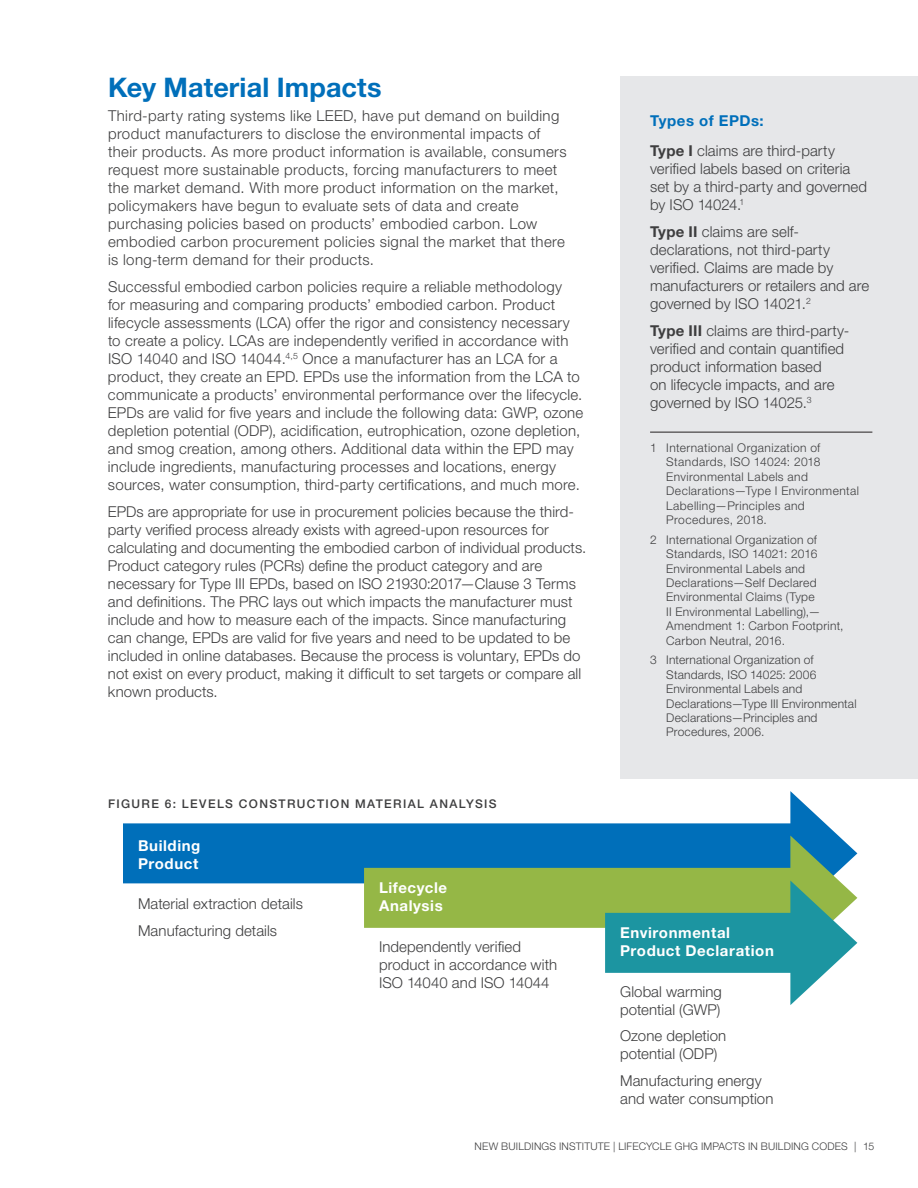
<style>
.page{position:relative;width:918px;height:1188px;background:#fff}
.page>*{position:absolute;margin:0;border:0;box-sizing:border-box;transform-origin:0 0}
.head_1{font:700 27px "Helvetica Neue LT";letter-spacing:.005em;color:#006fba}
.body{font:300 15px/18px "Helvetica Neue LT";letter-spacing:.01em;color:#3e3e3f}
.head_5{font:700 15px/18px "Helvetica Neue LT";letter-spacing:.04em;color:#fff}
.head_5-2{font:700 15px "Helvetica Neue LT";letter-spacing:.04em;color:#006fba}
.Footnote_w__indent{font:300 12px/14.4px "Helvetica Neue LT";letter-spacing:.025em;color:#3e3e3f}
.head_7_all_caps{font:500 12px "Helvetica Neue LT";letter-spacing:.115em;color:#3e3e3f}
.t1{font:300 10.5px "Helvetica Neue LT";letter-spacing:.015em;color:#3e3e3f}
.s1{font-weight:700}
</style>
<div class="page">
<div style="left:620px;top:76px;width:298px;height:703px;background:#e6e7e9"></div>
<hr style="left:650px;top:432px;width:222px;height:1px;background:#231f20">
<div style="left:123px;top:823px;width:686px;height:60px;background:#006fba"></div>
<div style="left:364px;top:868px;width:445px;height:60px;background:#95b746"></div>
<div style="left:605px;top:913px;width:204px;height:60px;background:#1c95a1"></div>
<svg style="left:790px;top:791px;width:67px;height:214px"></svg>
<p class="head_1" style="left:108px;top:70px;width:275px">Key Material Impacts</p>
<p class="body" style="left:108px;top:107px;width:460px">Third-party rating systems like LEED, have put demand on building product manufacturers to disclose the environmental impacts of their products. As more product information is available, consumers request more sustainable products, forcing manufacturers to meet the market demand. With more product information on the market, policymakers have begun to evaluate sets of data and create purchasing policies based on products’ embodied carbon. Low embodied carbon procurement policies signal the market that there is long-term demand for their products.</p>
<p class="body" style="left:108px;top:277px;width:477px">Successful embodied carbon policies require a reliable methodology<br>for measuring and comparing products’ embodied carbon. Product lifecycle assessments (LCA) offer the rigor and consistency necessary to create a policy. LCAs are independently verified in accordance with ISO 14040 and ISO 14044.<sup>4,5</sup> Once a manufacturer has an LCA for a product, they create an EPD. EPDs use the information from the LCA to communicate a products’ environmental performance over the lifecycle.<br>EPDs are valid for five years and include the following data: GWP, ozone depletion potential (ODP), acidification, eutrophication, ozone depletion, and smog creation, among others. Additional data within the EPD may include ingredients, manufacturing processes and locations, energy sources, water consumption, third-party certifications, and much more.</p>
<p class="body" style="left:108px;top:502px;width:480px">EPDs are appropriate for use in procurement policies because the third&shy;party verified process already exists with agreed-upon resources for calculating and documenting the embodied carbon of individual products.<br>Product category rules (PCRs) define the product category and are necessary for Type III EPDs, based on ISO 21930:2017—Clause 3 Terms and definitions. The PRC lays out which impacts the manufacturer must include and how to measure each of the impacts. Since manufacturing can change, EPDs are valid for five years and need to be updated to be included in online databases. Because the process is voluntary, EPDs do not exist on every product, making it difficult to set targets or compare all known products.</p>
<p class="head_7_all_caps" style="left:108px;top:797px;width:390px">FIGURE 6: LEVELS CONSTRUCTION MATERIAL ANALYSIS</p>
<p class="head_5" style="left:138px;top:836px;width:64px">Building<br>Product</p>
<p class="body" style="left:138px;top:895px;width:166px">Material extraction details</p>
<p class="body" style="left:138px;top:921px;width:141px">Manufacturing details</p>
<p class="head_5" style="left:379px;top:879px;width:70px">Lifecycle<br>Analysis</p>
<p class="body" style="left:379px;top:937px;width:180px">Independently verified product in accordance with<br>ISO 14040 and ISO 14044</p>
<p class="head_5-2" style="left:650px;top:112px;width:115px">Types of EPDs:</p>
<p class="body" style="left:650px;top:142px;width:219px"><span class="s1">Type I</span> claims are third-party verified labels based on criteria set by a third-party and governed by ISO 14024.<sup>1</sup></p>
<p class="body" style="left:650px;top:222px;width:221px"><span class="s1">Type II</span> claims are self&shy;declarations, not third-party verified. Claims are made by manufacturers or retailers and are governed by ISO 14021.<sup>2</sup></p>
<p class="body" style="left:650px;top:321px;width:201px"><span class="s1">Type III</span> claims are third-party&shy;verified and contain quantified product information based<br>on lifecycle impacts, and are governed by ISO 14025.<sup>3</sup></p>
<p class="Footnote_w__indent" style="left:666px;top:440px;width:194px;text-indent:-16px">1 International Organization of<br>Standards, ISO 14024: 2018<br>Environmental Labels and<br>Declarations—Type I Environmental<br>Labelling—Principles and<br>Procedures, 2018.</p>
<p class="Footnote_w__indent" style="left:666px;top:532px;width:179px;text-indent:-16px">2 International Organization of<br>Standards, ISO 14021: 2016<br>Environmental Labels and<br>Declarations—Self Declared<br>Environmental Claims (Type<br>II Environmental Labelling),—<br>Amendment 1: Carbon Footprint,<br>Carbon Neutral, 2016.</p>
<p class="Footnote_w__indent" style="left:666px;top:653px;width:192px;text-indent:-16px">3 International Organization of<br>Standards, ISO 14025: 2006<br>Environmental Labels and<br>Declarations—Type III Environmental<br>Declarations—Principles and<br>Procedures, 2006.</p>
<p class="head_5" style="left:620px;top:924px;width:155px">Environmental<br>Product Declaration</p>
<p class="body" style="left:620px;top:982px;width:103px">Global warming potential (GWP)</p>
<p class="body" style="left:620px;top:1027px;width:108px">Ozone depletion potential (ODP)</p>
<p class="body" style="left:620px;top:1071px;width:155px">Manufacturing energy and water consumption</p>
<p class="t1" style="left:475px;top:1140px;width:401px">NEW BUILDINGS INSTITUTE | LIFECYCLE GHG IMPACTS IN BUILDING CODES | 15</p>
</div>
